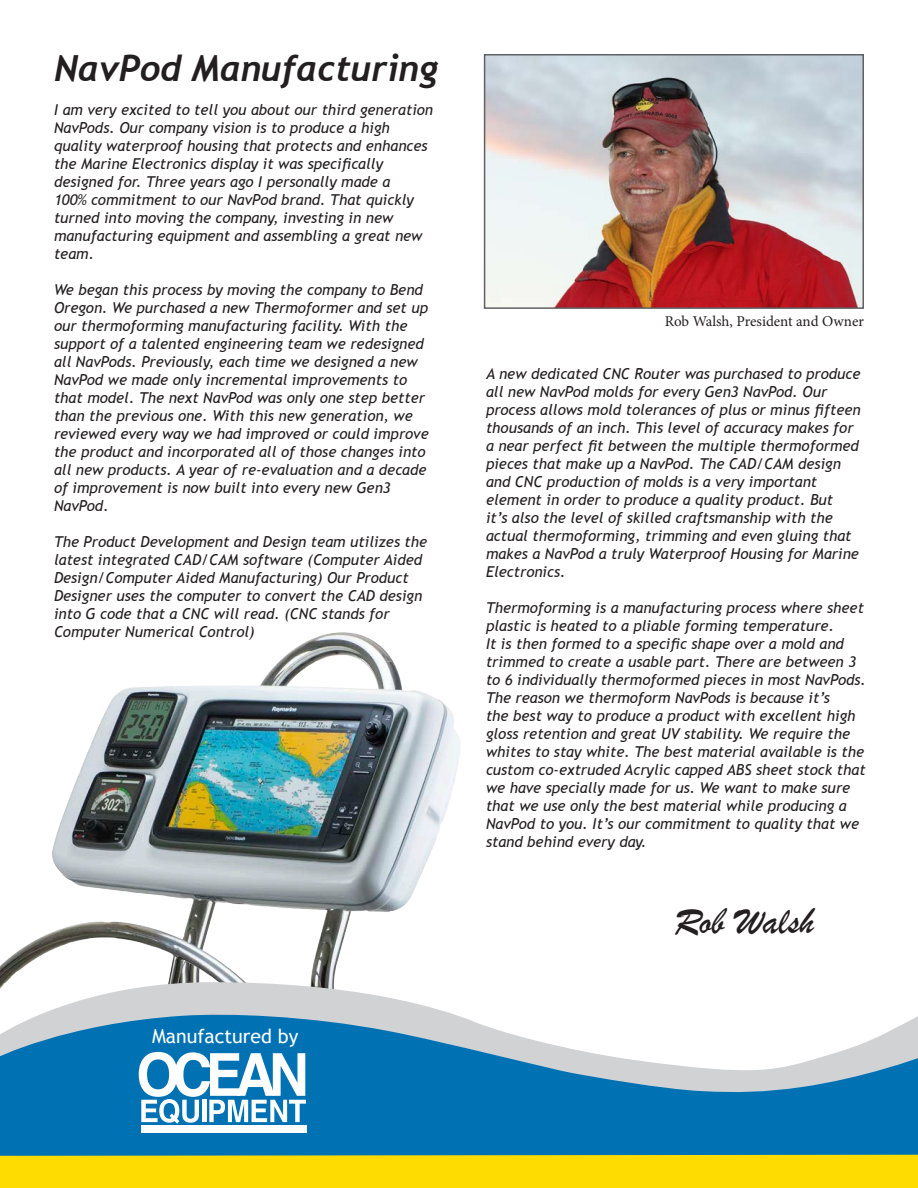
<style>
.page{position:relative;width:918px;height:1188px;background:#fff}
.page>*{position:absolute;margin:0;border:0;box-sizing:border-box;transform-origin:0 0}
.t1{font:39px "Brush Script";color:#231f20}
.t2{font:italic 700 36px "Trebuchet";color:#231f20}
.t3{font:19.5px "Trebuchet MS";color:#fff}
.t4{font:italic 15px/18px "Trebuchet MS";color:#231f20}
.t5{font:15px "Minion Pro";color:#231f20}
</style>
<div class="page">
<img style="left:0;top:632px;width:471px;height:556px">
<img style="left:487px;top:57px;width:374px;height:249px">
<div style="left:484px;top:54px;width:380px;height:255px;border:2px solid #5f6162"></div>
<svg style="left:0;top:982px;width:471px;height:31px;fill:#d1d2d4"></svg>
<div style="left:0;top:1152px;width:918px;height:35px;background:#ffdc01"></div>
<svg style="left:0;top:1013px;width:918px;height:143px;fill:#0072b4"></svg>
<svg style="left:139px;top:1052px;width:167px;height:72px"></svg>
<div style="left:141px;top:1125px;width:165px;height:8px;background:#fff"></div>
<p class="t2" style="left:54px;top:46px;width:386px">NavPod Manufacturing</p>
<p class="t4" style="left:54px;top:101px;width:381px">I am very excited to tell you about our third generation NavPods. Our company vision is to produce a high quality waterproof housing that protects and enhances the Marine Electronics display it was specifically designed for. Three years ago I personally made a<br>100% commitment to our NavPod brand. That quickly turned into moving the company, investing in new manufacturing equipment and assembling a great new team.</p>
<p class="t4" style="left:54px;top:281px;width:376px">We began this process by moving the company to Bend Oregon. We purchased a new Thermoformer and set up our thermoforming manufacturing facility. With the support of a talented engineering team we redesigned all NavPods. Previously, each time we designed a new NavPod we made only incremental improvements to that model. The next NavPod was only one step better than the previous one. With this new generation, we reviewed every way we had improved or could improve the product and incorporated all of those changes into all new products. A year of re-evaluation and a decade of improvement is now built into every new Gen3<br>NavPod.</p>
<p class="t4" style="left:54px;top:533px;width:375px">The Product Development and Design team utilizes the latest integrated CAD/CAM software (Computer Aided Design/Computer Aided Manufacturing) Our Product Designer uses the computer to convert the CAD design into G code that a CNC will read. (CNC stands for Computer Numerical Control)</p>
<p class="t3" style="left:152px;top:1025px;width:148px">Manufactured by</p>
<p class="t5" style="left:665px;top:311px;width:201px">Rob Walsh, President and Owner</p>
<p class="t4" style="left:486px;top:365px;width:376px">A new dedicated CNC Router was purchased to produce all new NavPod molds for every Gen3 NavPod. Our process allows mold tolerances of plus or minus fifteen thousands of an inch. This level of accuracy makes for a near perfect fit between the multiple thermoformed pieces that make up a NavPod. The CAD/CAM design and CNC production of molds is a very important element in order to produce a quality product. But<br>it’s also the level of skilled craftsmanship with the actual thermoforming, trimming and even gluing that makes a NavPod a truly Waterproof Housing for Marine Electronics.</p>
<p class="t4" style="left:486px;top:599px;width:382px">Thermoforming is a manufacturing process where sheet plastic is heated to a pliable forming temperature.<br>It is then formed to a specific shape over a mold and trimmed to create a usable part. There are between 3 to 6 individually thermoformed pieces in most NavPods.<br>The reason we thermoform NavPods is because it’s<br>the best way to produce a product with excellent high gloss retention and great UV stability. We require the whites to stay white. The best material available is the custom co-extruded Acrylic capped ABS sheet stock that we have specially made for us. We want to make sure that we use only the best material while producing a NavPod to you. It’s our commitment to quality that we stand behind every day.</p>
<p class="t1" style="left:674px;top:897px;width:142px">Rob Walsh</p>
</div>
